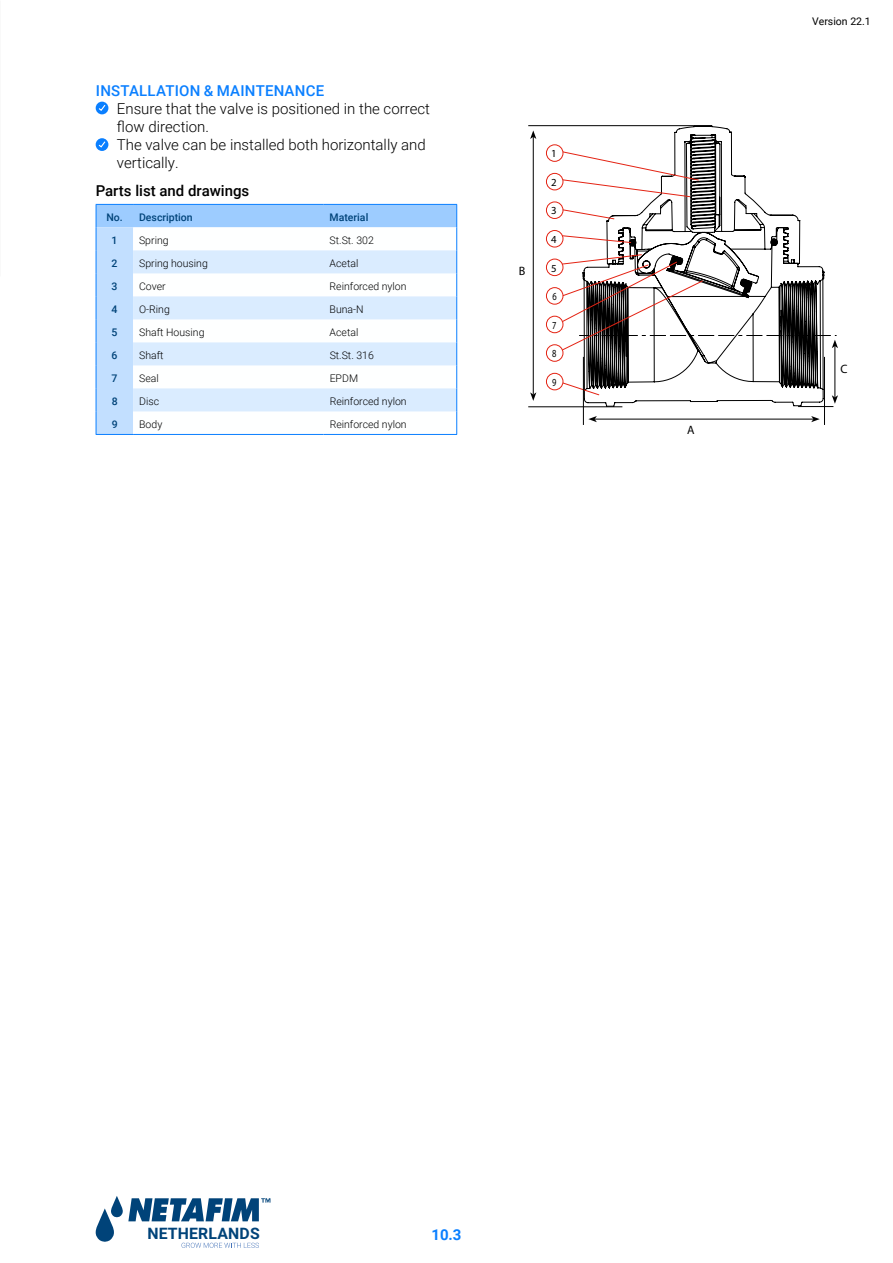
<style>
.page{position:relative;width:893px;height:1263px;background:#fff}
.page>*{position:absolute;margin:0;border:0;box-sizing:border-box;transform-origin:0 0}
.t1{font:700 15.9px "Roboto";letter-spacing:.01em;color:#004379}
.t2{font:300 15px/18px "Roboto";color:#000}
.t3{font:500 15px "Roboto";letter-spacing:.015em;color:#0a7fff}
.t4{font:500 15px "Roboto";color:#000}
.t5{font:700 15px "Roboto";color:#0a7fff}
.t6{font:12.15px "Helvetica";color:#000}
.t7{font:10.8px "Helvetica";color:#000}
.t8{font:10.8px "Helvetica";color:#000;scale:.78 1}
.t9{font:300 10.5px "Roboto";color:#000}
.t10{font:500 10.5px "Roboto";color:#004379}
.t11{font:10.5px "Roboto";color:#000}
</style>
<div class="page">
<svg style="left:96px;top:1196px;width:174px;height:52px"></svg>
<hr style="left:96px;top:434px;width:37px;height:1px;background:#0a7fff">
<hr style="left:133px;top:434px;width:191px;height:1px;background:#0a7fff">
<svg style="left:96px;top:204px;width:361px;height:230px"></svg>
<hr style="left:324px;top:434px;width:133px;height:1px;background:#0a7fff">
<svg style="left:583px;top:126px;width:219px;height:281px"></svg>
<svg style="left:558px;top:150px;width:280px;height:254px"></svg>
<hr style="left:595px;top:419px;width:218px;height:1px;background:#000">
<svg style="left:588px;top:416px;width:9px;height:6px"></svg>
<svg style="left:811px;top:416px;width:9px;height:6px"></svg>
<hr style="left:824px;top:357px;width:1px;height:68px;background:#000">
<hr style="left:583px;top:357px;width:1px;height:68px;background:#000">
<hr style="left:528px;top:406px;width:94px;height:1px;background:#000">
<hr style="left:798px;top:406px;width:35px;height:1px;background:#000">
<hr style="left:528px;top:125px;width:184px;height:1px;background:#000">
<hr style="left:533px;top:137px;width:1px;height:257px;background:#000">
<svg style="left:530px;top:130px;width:6px;height:9px"></svg>
<svg style="left:530px;top:392px;width:6px;height:9px"></svg>
<div style="left:546px;top:202px;width:17px;height:16px;background:#fff;border-radius:50%"></div>
<div style="left:546px;top:202px;width:17px;height:17px;border:1px solid #e42313;border-radius:50%"></div>
<div style="left:546px;top:259px;width:17px;height:17px;background:#fff;border-radius:50%"></div>
<div style="left:546px;top:259px;width:17px;height:17px;border:1px solid #e42313;border-radius:50%"></div>
<div style="left:546px;top:316px;width:17px;height:17px;background:#fff;border-radius:50%"></div>
<div style="left:546px;top:316px;width:17px;height:17px;border:1px solid #e42313;border-radius:50%"></div>
<div style="left:546px;top:145px;width:17px;height:16px;background:#fff;border-radius:50%"></div>
<div style="left:546px;top:144px;width:17px;height:18px;border:1px solid #e42313;border-radius:50%"></div>
<div style="left:546px;top:288px;width:17px;height:16px;background:#fff;border-radius:50%"></div>
<div style="left:546px;top:287px;width:17px;height:17px;border:1px solid #e42313;border-radius:50%"></div>
<div style="left:546px;top:345px;width:17px;height:16px;background:#fff;border-radius:50%"></div>
<div style="left:546px;top:344px;width:17px;height:18px;border:1px solid #e42313;border-radius:50%"></div>
<div style="left:546px;top:373px;width:17px;height:17px;background:#fff;border-radius:50%"></div>
<div style="left:546px;top:373px;width:17px;height:17px;border:1px solid #e42313;border-radius:50%"></div>
<div style="left:546px;top:173px;width:17px;height:17px;background:#fff;border-radius:50%"></div>
<div style="left:546px;top:173px;width:17px;height:17px;border:1px solid #e42313;border-radius:50%"></div>
<div style="left:546px;top:230px;width:17px;height:17px;background:#fff;border-radius:50%"></div>
<div style="left:546px;top:230px;width:17px;height:17px;border:1px solid #e42313;border-radius:50%"></div>
<svg style="left:96px;top:138px;width:12px;height:13px"></svg>
<svg style="left:97px;top:140px;width:10px;height:8px"></svg>
<div style="left:96px;top:102px;width:12px;height:12px;background:#0a7fff;border-radius:50%"></div>
<svg style="left:98px;top:105px;width:8px;height:6px"></svg>
<h2 class="t3" style="left:96px;top:80px;width:230px">INSTALLATION &amp; MAINTENANCE</h2>
<h2 class="t2" style="left:117px;top:99px;width:315px">Ensure that the valve is positioned in the correct flow direction.<br>The valve can be installed both horizontally and vertically.</h2>
<h2 class="t4" style="left:96px;top:180px;width:155px">Parts list and drawings</h2>
<p class="t10" style="left:106px;top:210px;width:88px">No. Description</p>
<p class="t10" style="left:330px;top:210px;width:40px">Material</p>
<p class="t10" style="left:112px;top:233px;width:7px">1</p>
<p class="t9" style="left:139px;top:233px;width:31px">Spring</p>
<p class="t9" style="left:330px;top:233px;width:46px">St.St. 302</p>
<p class="t10" style="left:112px;top:256px;width:7px">2</p>
<p class="t9" style="left:139px;top:256px;width:70px">Spring housing</p>
<p class="t9" style="left:330px;top:256px;width:30px">Acetal</p>
<p class="t10" style="left:112px;top:279px;width:7px">3</p>
<p class="t9" style="left:139px;top:279px;width:28px">Cover</p>
<p class="t9" style="left:330px;top:279px;width:78px">Reinforced nylon</p>
<p class="t10" style="left:112px;top:302px;width:7px">4</p>
<p class="t9" style="left:139px;top:302px;width:32px">O-Ring</p>
<p class="t9" style="left:330px;top:302px;width:36px">Buna-N</p>
<p class="t10" style="left:112px;top:325px;width:7px">5</p>
<p class="t9" style="left:139px;top:325px;width:67px">Shaft Housing</p>
<p class="t9" style="left:330px;top:325px;width:30px">Acetal</p>
<p class="t10" style="left:112px;top:348px;width:7px">6</p>
<p class="t9" style="left:139px;top:348px;width:26px">Shaft</p>
<p class="t9" style="left:330px;top:348px;width:46px">St.St. 316</p>
<p class="t10" style="left:112px;top:371px;width:7px">7</p>
<p class="t9" style="left:139px;top:371px;width:21px">Seal</p>
<p class="t9" style="left:330px;top:371px;width:30px">EPDM</p>
<p class="t10" style="left:112px;top:394px;width:7px">8</p>
<p class="t9" style="left:139px;top:394px;width:21px">Disc</p>
<p class="t9" style="left:330px;top:394px;width:78px">Reinforced nylon</p>
<p class="t10" style="left:112px;top:417px;width:7px">9</p>
<p class="t9" style="left:139px;top:417px;width:25px">Body</p>
<p class="t9" style="left:330px;top:417px;width:78px">Reinforced nylon</p>
<p class="t6" style="left:519px;top:263px;width:8px">B</p>
<p class="t7" style="left:551px;top:147px;width:7px">1</p>
<p class="t7" style="left:551px;top:176px;width:7px">2</p>
<p class="t7" style="left:551px;top:204px;width:7px">3</p>
<p class="t7" style="left:551px;top:233px;width:7px">4</p>
<p class="t7" style="left:551px;top:261px;width:7px">5</p>
<p class="t8" style="left:553px;top:290px;width:7px">6</p>
<p class="t8" style="left:552px;top:318px;width:7px">7</p>
<p class="t8" style="left:552px;top:347px;width:7px">8</p>
<p class="t8" style="left:552px;top:375px;width:7px">9</p>
<p class="t11" style="left:812px;top:14px;width:60px">Version 22.1</p>
<p class="t6" style="left:687px;top:422px;width:9px">A</p>
<p class="t6" style="left:840px;top:361px;width:9px">C</p>
<h1 class="t1" style="left:147px;top:1223px;width:114px">NETHERLANDS</h1>
<h2 class="t5" style="left:431px;top:1224px;width:32px">10.3</h2>
</div>
